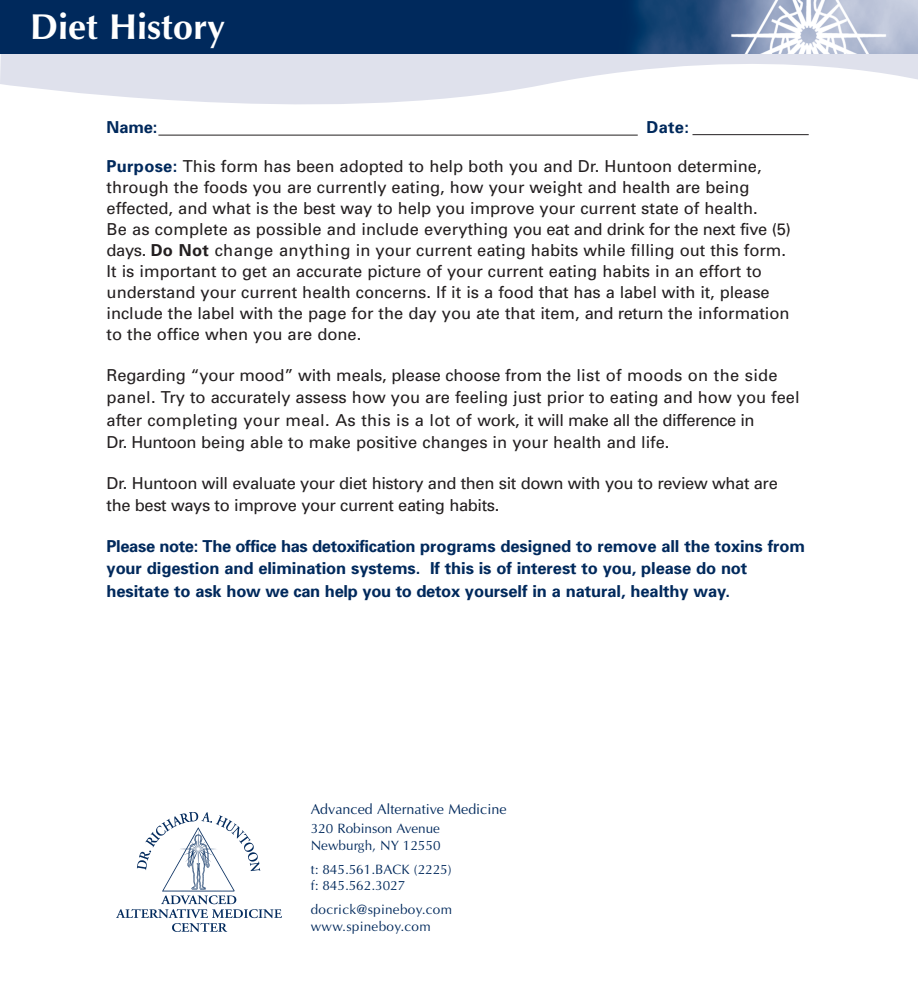
<style>
.page{position:relative;width:918px;height:999px;background:#fff}
.page>*{position:absolute;margin:0;border:0;box-sizing:border-box;transform-origin:0 0}
.t1{font:700 36px "Optima";color:#fff}
.t2{font:16.5px/21px "Univers";color:#231f20}
.t3{font:700 16.5px/22.5px "Univers";letter-spacing:-.005em;color:#00295c}
.t4{font:16.5px/22.5px "Univers";letter-spacing:-.02em;color:#231f20}
.t5{font:14.4px "Optima";color:#00295c}
.t6{font:13.5px/16.5px "Optima";color:#00295c}
.t7{font:13.5px/16.5px "Optima";letter-spacing:.02em;color:#00295c}
.s1{font-weight:700;color:#00295c}
.s2{font-weight:700}
</style>
<div class="page">
<svg style="left:0;top:54px;width:918px;height:51px;fill:#dfe1ec"></svg>
<div style="left:0;top:0;width:918px;height:54px;background:#00295c"></div>
<img style="left:633px;top:0;width:285px;height:54px">
<hr style="left:158px;top:135px;width:480px;height:1px;background:#231f20">
<hr style="left:693px;top:134px;width:116px;height:1px;background:#231f20">
<img style="left:116px;top:813px;width:166px;height:118px">
<h1 class="t1" style="left:30px;top:12px;width:197px">Diet History</h1>
<p class="t3" style="left:107px;top:118px;width:52px">Name:</p>
<p class="t3" style="left:647px;top:118px;width:44px">Date:</p>
<p class="t2" style="left:107px;top:157px;width:686px"><span class="s1">Purpose:</span> This form has been adopted to help both you and Dr. Huntoon determine, through the foods you are currently eating, how your weight and health are being effected, and what is the best way to help you improve your current state of health.<br>Be as complete as possible and include everything you eat and drink for the next five (5) days. <span class="s2">Do Not</span> change anything in your current eating habits while filling out this form.<br>It is important to get an accurate picture of your current eating habits in an effort to understand your current health concerns. If it is a food that has a label with it, please include the label with the page for the day you ate that item, and return the information to the office when you are done.</p>
<p class="t2" style="left:107px;top:365px;width:695px;line-height:22.5px">Regarding “your mood” with meals, please choose from the list of moods on the side panel. Try to accurately assess how you are feeling just prior to eating and how you feel after completing your meal. As this is a lot of work, it will make all the difference in<br>Dr. Huntoon being able to make positive changes in your health and life.</p>
<p class="t4" style="left:107px;top:473px;width:673px">Dr. Huntoon will evaluate your diet history and then sit down with you to review what are the best ways to improve your current eating habits.</p>
<p class="t3" style="left:107px;top:536px;width:700px">Please note: The office has detoxification programs designed to remove all the toxins from your digestion and elimination systems. If this is of interest to you, please do not hesitate to ask how we can help you to detox yourself in a natural, healthy way.</p>
<p class="t5" style="left:311px;top:803px;width:197px">Advanced Alternative Medicine</p>
<p class="t6" style="left:311px;top:822px;width:131px">320 Robinson Avenue<br>Newburgh, NY 12550</p>
<p class="t6" style="left:311px;top:862px;width:142px">t: 845.561.BACK (2225) f: 845.562.3027</p>
<p class="t7" style="left:311px;top:903px;width:143px">docrick@spineboy.com www.spineboy.com</p>
</div>
